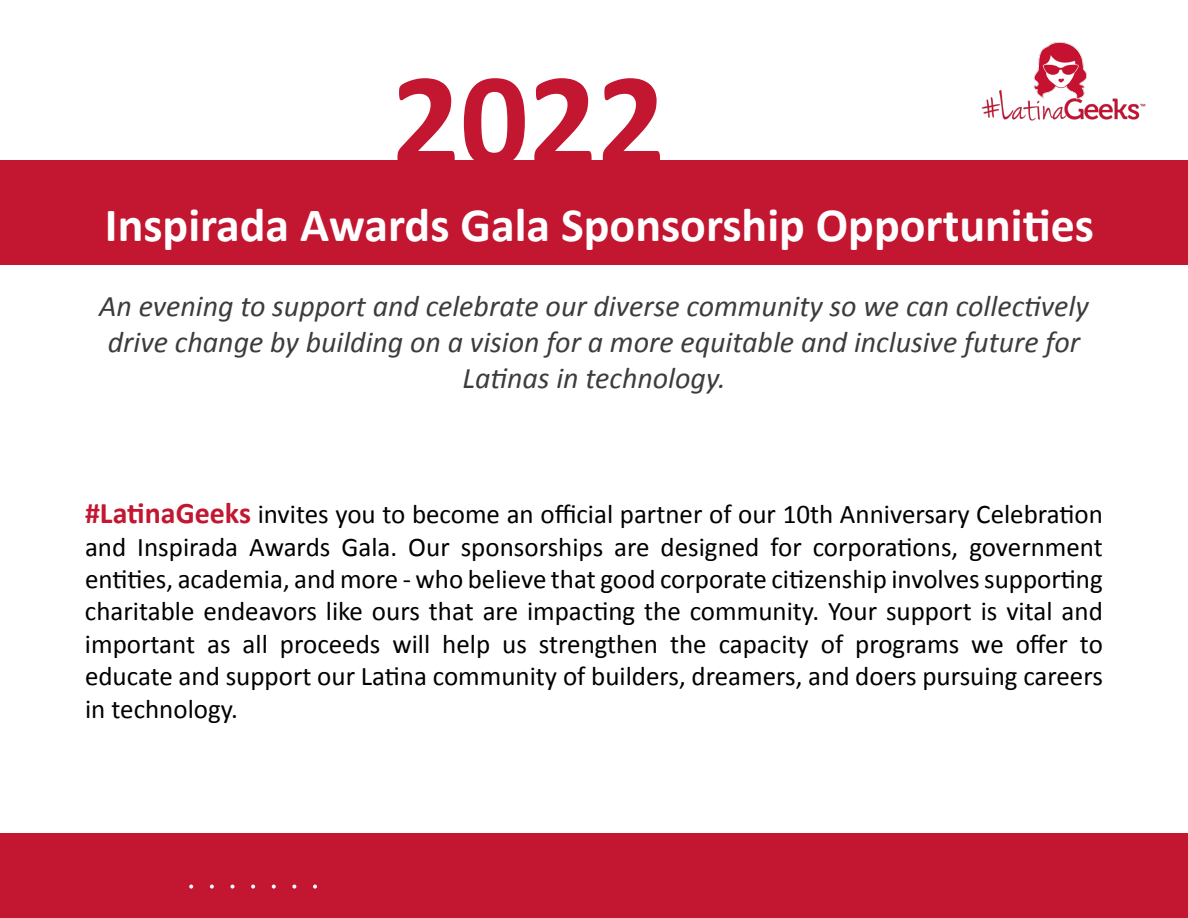
<style>
.page{position:relative;width:1188px;height:918px;background:#fff}
.page>*{position:absolute;margin:0;border:0;box-sizing:border-box;transform-origin:0 0}
.t1{font:700 135px "Calibri";color:#c31631}
.t2{font:700 48px "Calibri";color:#fff}
.t3{font:italic 30px/36px "Calibri";color:#3c3c3b;text-align:center}
.t4{font:27px/32.4px "Calibri";color:#000;text-align:justify}
.s1{font-weight:700;font-size:30px;color:#c31631}
</style>
<div class="page">
<img style="left:981px;top:42px;width:165px;height:79px">
<div style="left:0;top:833px;width:1188px;height:85px;background:#c31631"></div>
<svg style="left:313px;top:885px;width:4px;height:4px"></svg>
<svg style="left:292px;top:885px;width:4px;height:4px"></svg>
<svg style="left:272px;top:885px;width:4px;height:4px"></svg>
<svg style="left:251px;top:885px;width:4px;height:4px"></svg>
<svg style="left:230px;top:885px;width:5px;height:4px"></svg>
<svg style="left:210px;top:885px;width:4px;height:4px"></svg>
<svg style="left:189px;top:885px;width:4px;height:4px"></svg>
<div style="left:0;top:160px;width:1188px;height:105px;background:#c31631"></div>
<h1 class="t1" style="left:392px;top:25px;width:275px">2022</h1>
<h2 class="t2" style="left:105px;top:191px;width:991px">Inspirada Awards Gala Sponsorship Opportunities</h2>
<p class="t3" style="left:99px;top:287px;width:991px">An evening to support and celebrate our diverse community so we can collectively drive change by building on a vision for a more equitable and inclusive future for<br>Latinas in technology.</p>
<p class="t4" style="left:85px;top:497px;width:1019px"><span class="s1">#LatinaGeeks</span> invites you to become an official partner of our 10th Anniversary Celebration and Inspirada Awards Gala. Our sponsorships are designed for corporations, government entities, academia, and more - who believe that good corporate citizenship involves supporting charitable endeavors like ours that are impacting the community. Your support is vital and important as all proceeds will help us strengthen the capacity of programs we offer to educate and support our Latina community of builders, dreamers, and doers pursuing careers in technology.</p>
</div>
